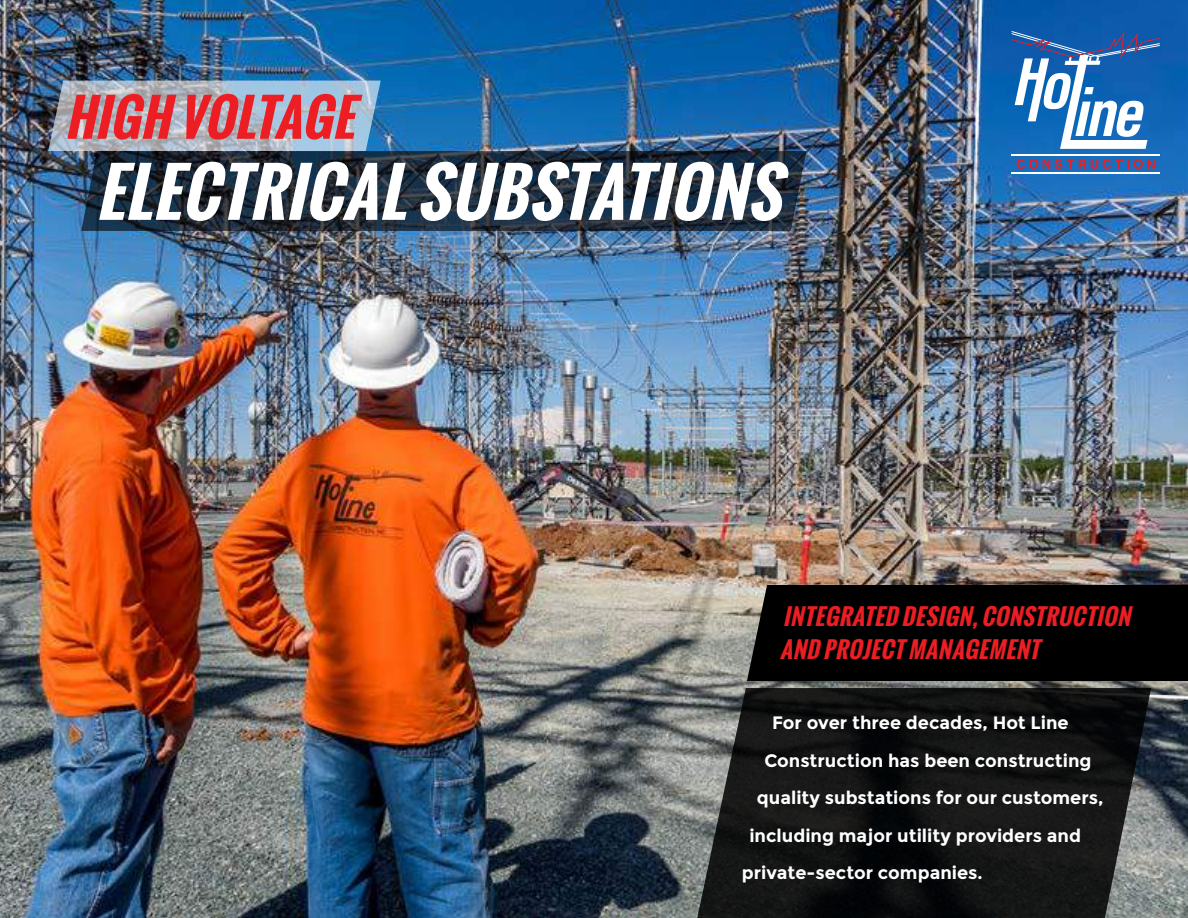
<style>
.page{position:relative;width:1188px;height:918px;background:#fff}
.page>*{position:absolute;margin:0;border:0;box-sizing:border-box;transform-origin:0 0}
.t1{font:italic 700 64.95px "Oswald";color:#fff}
.t2{font:italic 700 50.1px "Oswald";color:#ed1d24}
.t3{font:italic 700 22.5px/33px "Oswald";color:#ed1d24}
.t4{font:700 18px "Montserrat";color:#fff}
</style>
<div class="page">
<img style="left:0;top:0;width:1188px;height:918px">
<svg style="left:694px;top:688px;width:457px;height:230px;background:#1e1f1f"></svg>
<div style="left:747px;top:585px;width:441px;height:96px;background:#000"></div>
<svg style="left:81px;top:151px;width:725px;height:80px;background:#1e2c3b"></svg>
<svg style="left:48px;top:81px;width:333px;height:70px;background:#a7b7c7"></svg>
<hr style="left:1012px;top:172px;width:148px;height:1px;background:#fff">
<hr style="left:1012px;top:155px;width:148px;height:1px;background:#fff">
<svg style="left:1017px;top:159px;width:138px;height:10px"></svg>
<svg style="left:1012px;top:31px;width:148px;height:118px"></svg>
<h2 class="t2" style="left:65px;top:80px;width:306px">HIGH VOLTAGE</h2>
<h1 class="t1" style="left:96px;top:144px;width:707px">ELECTRICALSUBSTATIONS</h1>
<p class="t3" style="left:780px;top:600px;width:359px">INTEGRATED DESIGN,CONSTRUCTION<br>AND PROJECTMANAGEMENT</p>
<p class="t4" style="left:772px;top:712px;width:298px">For over three decades, Hot Line</p>
<p class="t4" style="left:764px;top:750px;width:329px">Construction has been constructing</p>
<p class="t4" style="left:757px;top:787px;width:348px">quality substations for our customers,</p>
<p class="t4" style="left:749px;top:825px;width:333px">including major utility providers and</p>
<p class="t4" style="left:742px;top:862px;width:242px">private-sector companies.</p>
</div>
